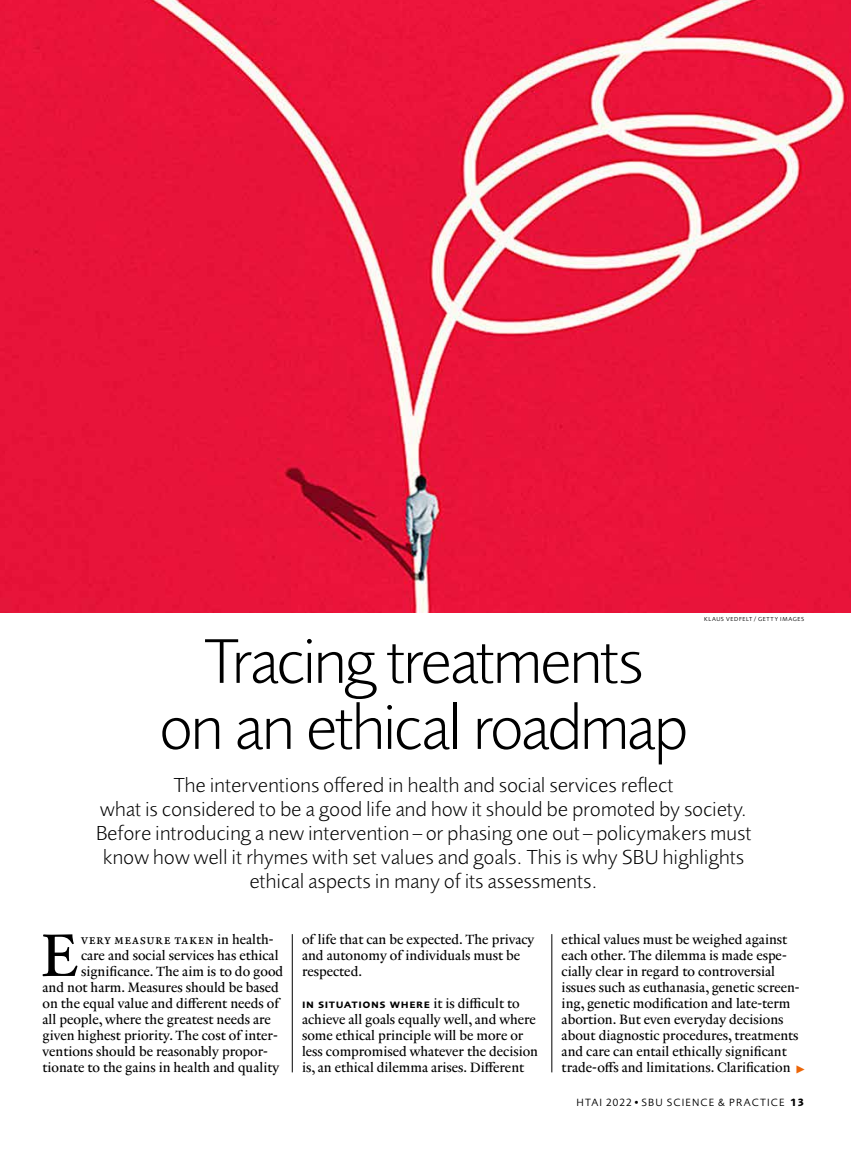
<style>
.page{position:relative;width:851px;height:1149px;background:#fff}
.page>*{position:absolute;margin:0;border:0;box-sizing:border-box;transform-origin:0 0}
.t1{font:300 65.25px/66px "Foundry Sans";letter-spacing:-.04em;color:#000;text-align:center}
.t2{font:60.9px "Renard No 2";color:#000}
.t3{font:300 21px/24px "Foundry Sans";color:#000;text-align:center}
.t4{font:16.5px "FF Dingbests";color:#ec6608}
.t5{font:13.8px/16px "Renard No 2";color:#000}
.t6{font:13.8px "Renard No 2";letter-spacing:.035em;color:#000}
.t7{font:600 12.15px "Foundry Sans Expert";letter-spacing:.045em;color:#000}
.t8{font:10.8px "Foundry Sans";letter-spacing:.105em;color:#000}
.t9{font:6px "Foundry Sans";letter-spacing:.105em;color:#000}
.s1{font-family:"Renard No 2";font-weight:400;font-size:13.8px}
.s2{font-weight:700}
</style>
<div class="page">
<hr style="left:292px;top:933px;width:1px;height:138px;background:#000">
<hr style="left:551px;top:933px;width:1px;height:138px;background:#000">
<img style="left:0;top:0;width:850px;height:612px">
<h1 class="t1" style="left:159px;top:629px;width:530px">Tracing treatments<br>on an ethical roadmap</h1>
<p class="t9" style="left:704px;top:615px;width:102px">KLAUS VEDFELT / GETTY IMAGES</p>
<p class="t3" style="left:95px;top:773px;width:657px">The interventions offered in health and social services reflect<br>what is considered to be a good life and how it should be promoted by society.<br>Before introducing a new intervention–or phasing one out–policymakers must know how well it rhymes with set values and goals. This is why SBU highlights ethical aspects in many of its assessments.</p>
<h2 class="t2" style="left:40px;top:918px;width:41px">E</h2>
<p class="t6" style="left:81px;top:930px;width:194px">very measure taken in health-</p>
<p class="t5" style="left:81px;top:947px;width:199px">care and social services has ethical</p>
<p class="t5" style="left:81px;top:963px;width:204px">significance. The aim is to do good</p>
<p class="t5" style="left:43px;top:979px;width:238px">and not harm. Measures should be based</p>
<p class="t5" style="left:43px;top:995px;width:238px">on the equal value and different needs of</p>
<p class="t5" style="left:43px;top:1011px;width:230px">all people, where the greatest needs are</p>
<p class="t5" style="left:43px;top:1027px;width:236px">given highest priority. The cost of inter-</p>
<p class="t5" style="left:43px;top:1043px;width:227px">ventions should be reasonably propor-</p>
<p class="t5" style="left:43px;top:1059px;width:238px">tionate to the gains in health and quality</p>
<p class="t5" style="left:302px;top:931px;width:233px">of life that can be expected. The privacy and autonomy of individuals must be respected.</p>
<p class="t7" style="left:302px;top:996px;width:219px">in situations where <span class="s1">it is difficult to</span></p>
<p class="t5" style="left:302px;top:1011px;width:237px">achieve all goals equally well, and where some ethical principle will be more or less compromised whatever the decision is, an ethical dilemma arises. Different</p>
<p class="t5" style="left:561px;top:931px;width:239px">ethical values must be weighed against each other. The dilemma is made espe&shy;cially clear in regard to controversial issues such as euthanasia, genetic screen&shy;ing, genetic modification and late-term abortion. But even everyday decisions about diagnostic procedures, treatments and care can entail ethically significant trade-offs and limitations. Clarification</p>
<p class="t4" style="left:795px;top:1059px;width:13px">&gt;</p>
<p class="t8" style="left:576px;top:1096px;width:229px">HTAI 2022•SBU SCIENCE &amp; PRACTICE <span class="s2">13</span></p>
</div>
